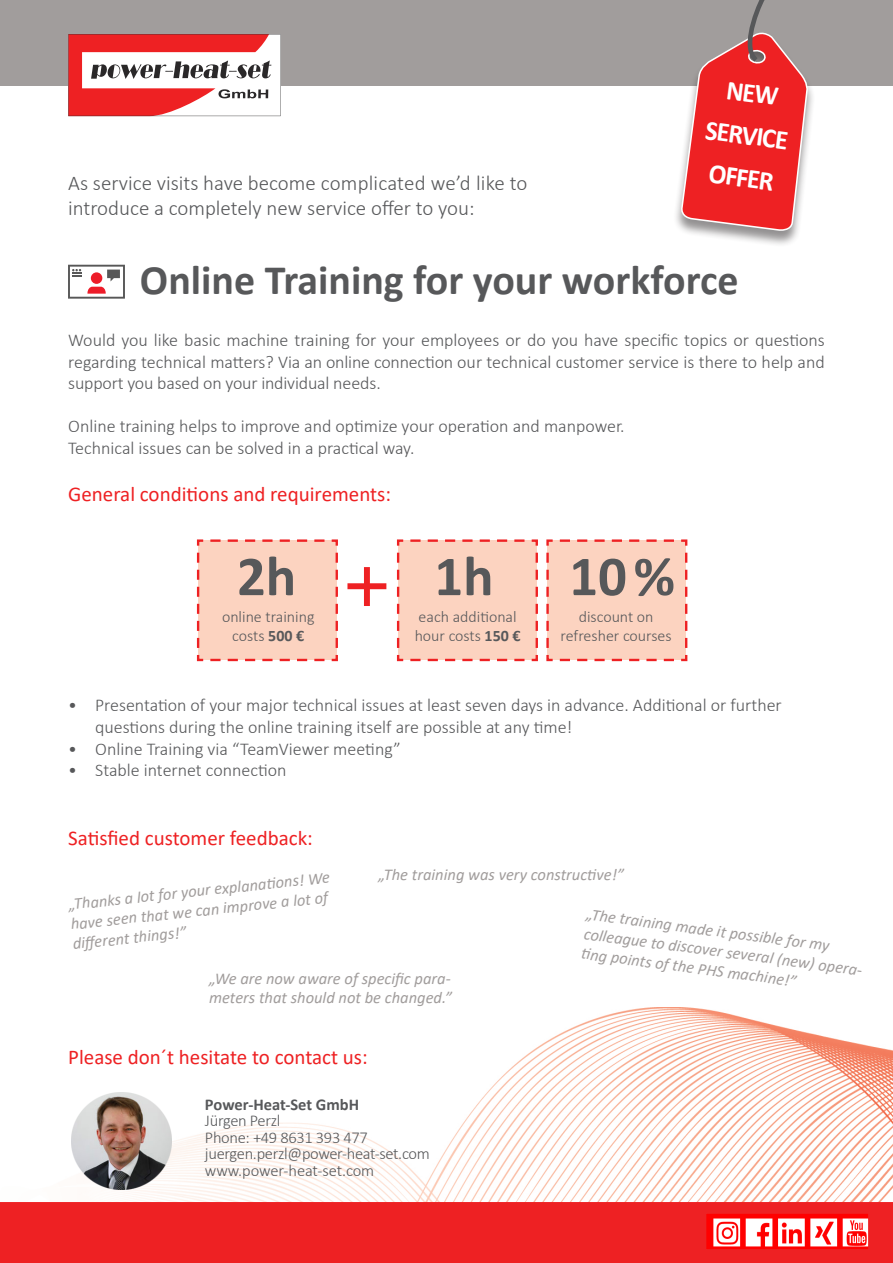
<style>
.page{position:relative;width:893px;height:1263px;background:#fff}
.page>*{position:absolute;margin:0;border:0;box-sizing:border-box;transform-origin:0 0}
.t1{font:700 56.85px "Calibri";color:#57585a}
.t2{font:700 42px "Calibri";color:#57585a}
.t3{font:700 27.75px "Calibri";color:#fff;scale:.95 1}
.t4{font:21px "Calibri";color:#ee2123}
.t5{font:300 21px/25.2px "Calibri";color:#57585a}
.t6{font:300 18px/21.6px "Calibri";color:#57585a;text-align:justify}
.t7{font:italic 16.5px/19.8px "Calibri";color:#a19d9c}
.t8{font:300 16.5px "Calibri";letter-spacing:-.02em;color:#57585a}
.t9{font:700 16.5px "Calibri";color:#57585a}
.t10{font:300 15.9px/19.2px "Calibri";color:#57585a;text-align:center}
.s1{font-weight:700}
</style>
<div class="page">
<img style="left:71px;top:1008px;width:822px;height:194px">
<div style="left:0;top:0;width:893px;height:85px;background:#a19d9c"></div>
<svg style="left:68px;top:34px;width:213px;height:82px"></svg>
<svg style="left:68px;top:265px;width:57px;height:34px"></svg>
<div style="left:673px;top:34px;width:143px;height:213px;background:#231f20;opacity:.49"></div>
<div style="left:0;top:1202px;width:893px;height:61px;background:#ee2123"></div>
<div style="left:364px;top:567px;width:6px;height:39px;background:#ee2123"></div>
<div style="left:347px;top:583px;width:39px;height:6px;background:#ee2123"></div>
<svg style="left:196px;top:539px;width:142px;height:123px;background:#fbcdbb"></svg>
<svg style="left:396px;top:539px;width:142px;height:123px;background:#fbcdbb"></svg>
<svg style="left:546px;top:539px;width:142px;height:123px;background:#fbcdbb"></svg>
<img style="left:72px;top:1092px;width:99px;height:97px">
<img style="left:708px;top:1215px;width:159px;height:32px">
<div style="left:705px;top:1212px;width:165px;height:38px;border:2px solid #ee2123"></div>
<svg style="left:680px;top:0;width:128px;height:232px"></svg>
<p class="t5" style="left:68px;top:170px;width:461px">As service visits have become complicated we’d like to introduce a completely new service offer to you:</p>
<p class="t3" style="left:708px;top:110px;width:89px;rotate:7deg">SERVICE</p>
<p class="t3" style="left:711px;top:154px;width:70px;rotate:7deg">OFFER</p>
<p class="t2" style="left:140px;top:251px;width:600px">Online Training for your workforce</p>
<p class="t6" style="left:68px;top:329px;width:758px">Would you like basic machine training for your employees or do you have specific topics or questions regarding technical matters? Via an online connection our technical customer service is there to help and support you based on your individual needs.</p>
<p class="t6" style="left:68px;top:415px;width:558px">Online training helps to improve and optimize your operation and manpower.</p>
<p class="t6" style="left:68px;top:437px;width:348px">Technical issues can be solved in a practical way.</p>
<p class="t4" style="left:68px;top:479px;width:324px">General conditions and requirements:</p>
<p class="t1" style="left:237px;top:536px;width:61px">2h</p>
<p class="t1" style="left:434px;top:536px;width:61px">1h</p>
<p class="t1" style="left:569px;top:536px;width:107px">10%</p>
<p class="t10" style="left:222px;top:607px;width:94px">online training costs <span class="s1">500 €</span></p>
<p class="t10" style="left:415px;top:607px;width:107px;text-align:left">each additional hour costs <span class="s1">150 €</span></p>
<p class="t10" style="left:561px;top:607px;width:113px">discount on refresher courses</p>
<p class="t6" style="left:95px;top:694px;width:688px;text-indent:-27px">• Presentation of your major technical issues at least seven days in advance. Additional or further questions during the online training itself are possible at any time!</p>
<p class="t6" style="left:68px;top:738px;width:334px">• Online Training via “TeamViewer meeting”</p>
<p class="t6" style="left:68px;top:759px;width:220px">• Stable internet connection</p>
<p class="t4" style="left:68px;top:823px;width:246px">Satisfied customer feedback:</p>
<p class="t7" style="left:68px;top:894px;width:264px;rotate:-6deg">„Thanks a lot for your explanati ons! We have seen that we can improve a lot of diff erent things!”</p>
<p class="t7" style="left:378px;top:864px;width:247px">„The training was very constructive!”</p>
<p class="t7" style="left:209px;top:967px;width:244px">„We are now aware of specific para&shy;meters that should not be changed.”</p>
<p class="t7" style="left:588px;top:902px;width:285px;rotate:8deg">„The training made it possible for my colleague to discover several (new) opera&shy;ti ng points of the PHS machine!”</p>
<p class="t4" style="left:68px;top:1043px;width:301px">Please don´t hesitate to contact us:</p>
<p class="t9" style="left:205px;top:1093px;width:156px">Power-Heat-Set GmbH</p>
<p class="t8" style="left:205px;top:1111px;width:77px">Jürgen Perzl</p>
<p class="t8" style="left:205px;top:1127px;width:164px">Phone: +49 8631 393 477</p>
<p class="t8" style="left:205px;top:1144px;width:226px">juergen.perzl@power-heat-set.com</p>
<p class="t8" style="left:205px;top:1160px;width:171px">www.power-heat-set.com</p>
</div>
